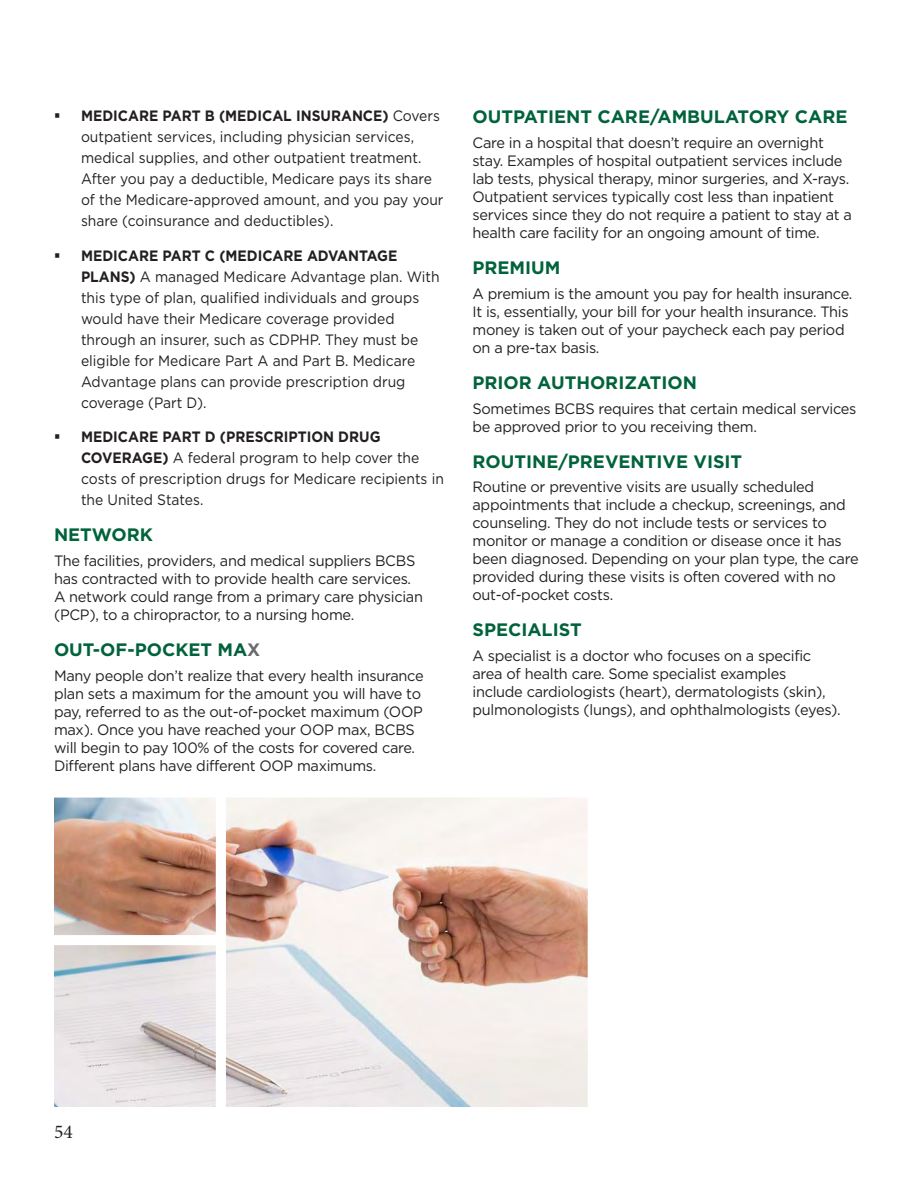
<style>
.page{position:relative;width:918px;height:1188px;background:#fff}
.page>*{position:absolute;margin:0;border:0;box-sizing:border-box;transform-origin:0 0}
.t1{font:19.5px "Minion Pro";color:#231f20}
.Header_3{font:700 18px "Gotham";color:#00633b}
.Book{font:15px/18px "Gotham";letter-spacing:-.02em;color:#231f20}
.Book-2{font:15px/21px "Gotham";color:#231f20;scale:.92 1}
.s1{font-weight:700}
.s2{color:#696b6e}
</style>
<div class="page">
<img style="left:54px;top:798px;width:534px;height:309px">
<p class="Book-2" style="left:81px;top:105px;width:396px"><span class="s1">MEDICARE PART B (MEDICAL INSURANCE)</span> Covers outpatient services, including physician services, medical supplies, and other outpatient treatment.<br>After you pay a deductible, Medicare pays its share of the Medicare-approved amount, and you pay your share (coinsurance and deductibles).</p>
<p class="Book-2" style="left:81px;top:244px;width:391px"><span class="s1">MEDICARE PART C (MEDICARE ADVANTAGE PLANS)</span> A managed Medicare Advantage plan. With this type of plan, qualified individuals and groups would have their Medicare coverage provided through an insurer, such as CDPHP. They must be eligible for Medicare Part A and Part B. Medicare Advantage plans can provide prescription drug coverage (Part D).</p>
<p class="Book-2" style="left:81px;top:426px;width:396px"><span class="s1">MEDICARE PART D (PRESCRIPTION DRUG COVERAGE)</span> A federal program to help cover the costs of prescription drugs for Medicare recipients in the United States.</p>
<p class="Header_3" style="left:54px;top:523px;width:100px">NETWORK</p>
<p class="Book" style="left:54px;top:551px;width:371px">The facilities, providers, and medical suppliers BCBS has contracted with to provide health care services.<br>A network could range from a primary care physician (PCP), to a chiropractor, to a nursing home.</p>
<p class="Header_3" style="left:54px;top:638px;width:208px">OUT-OF-POCKET MA<span class="s2">X</span></p>
<p class="Book" style="left:54px;top:666px;width:371px">Many people don’t realize that every health insurance plan sets a maximum for the amount you will have to pay, referred to as the out-of-pocket maximum (OOP max). Once you have reached your OOP max, BCBS will begin to pay 100% of the costs for covered care.<br>Different plans have different OOP maximums.</p>
<p class="Header_3" style="left:472px;top:105px;width:376px">OUTPATIENT CARE/AMBULATORY CARE</p>
<p class="Book" style="left:472px;top:134px;width:381px">Care in a hospital that doesn’t require an overnight stay. Examples of hospital outpatient services include lab tests, physical therapy, minor surgeries, and X-rays.<br>Outpatient services typically cost less than inpatient services since they do not require a patient to stay at a health care facility for an ongoing amount of time.</p>
<p class="Header_3" style="left:472px;top:256px;width:90px">PREMIUM</p>
<p class="Book" style="left:472px;top:284px;width:381px">A premium is the amount you pay for health insurance.<br>It is, essentially, your bill for your health insurance. This money is taken out of your paycheck each pay period on a pre-tax basis.</p>
<p class="Header_3" style="left:472px;top:371px;width:226px">PRIOR AUTHORIZATION</p>
<p class="Book" style="left:472px;top:399px;width:386px">Sometimes BCBS requires that certain medical services be approved prior to you receiving them.</p>
<p class="Header_3" style="left:472px;top:449px;width:271px">ROUTINE/PREVENTIVE VISIT</p>
<p class="Book" style="left:472px;top:478px;width:388px">Routine or preventive visits are usually scheduled appointments that include a checkup, screenings, and counseling. They do not include tests or services to monitor or manage a condition or disease once it has been diagnosed. Depending on your plan type, the care provided during these visits is often covered with no out-of-pocket costs.</p>
<p class="Header_3" style="left:472px;top:618px;width:111px">SPECIALIST</p>
<p class="Book" style="left:472px;top:647px;width:370px">A specialist is a doctor who focuses on a specific area of health care. Some specialist examples<br>include cardiologists (heart), dermatologists (skin), pulmonologists (lungs), and ophthalmologists (eyes).</p>
<h1 class="t1" style="left:54px;top:1118px;width:20px">54</h1>
</div>
